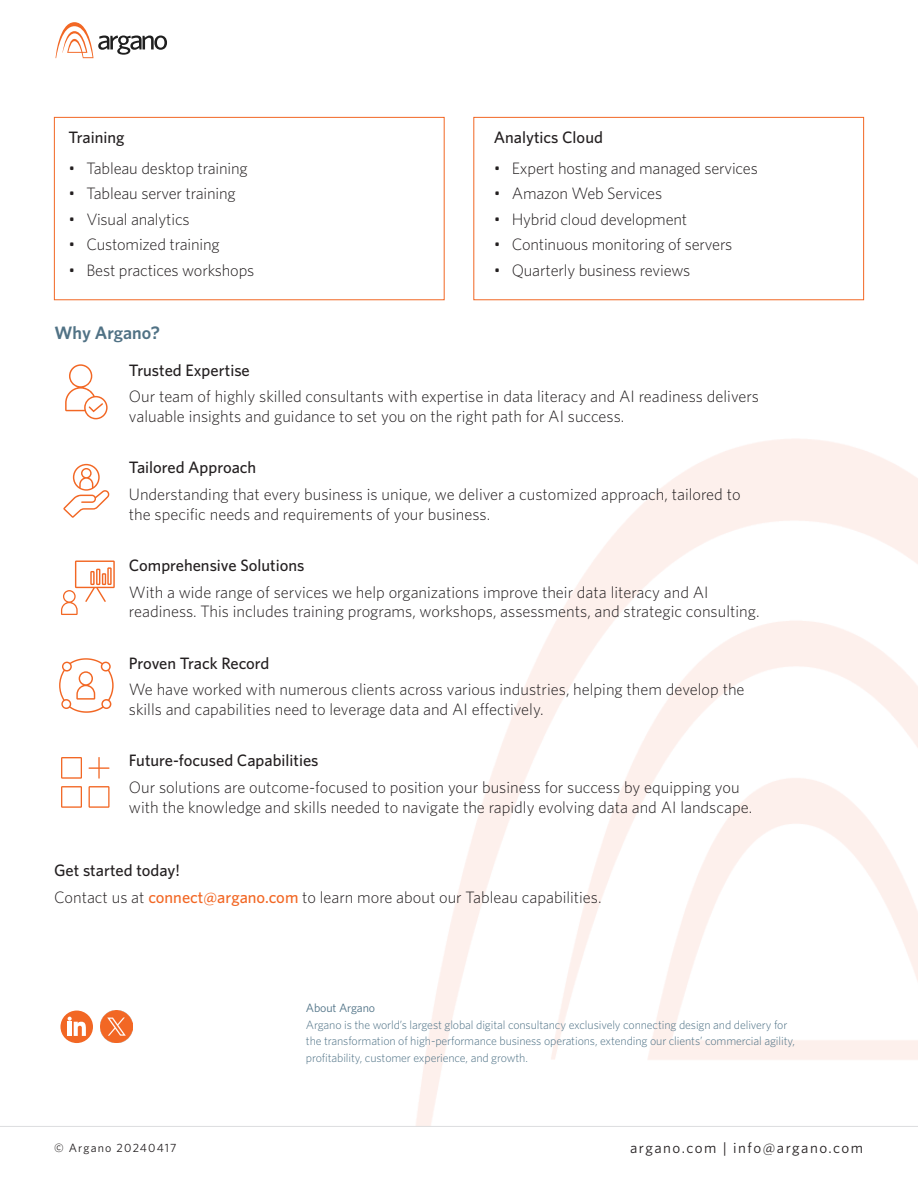
<style>
.page{position:relative;width:918px;height:1188px;background:#fff}
.page>*{position:absolute;margin:0;border:0;box-sizing:border-box;transform-origin:0 0}
.Section_Header{font:600 18px "Whitney";color:#507285}
.Body_Copy_Regular_9_13pt__6_5pt{font:300 16.5px/19.8px "Whitney";color:#231f20}
.Body_Copy_Regular_9_13pt__6_5pt-2{font:500 16.5px "Whitney";color:#231f20}
.t1{font:15px "Whitney";letter-spacing:.1em;color:#231f20}
.t2{font:300 12px/16.5px "Whitney";letter-spacing:-.01em;color:#4f7286}
.t3{font:12px "Whitney";letter-spacing:.1em;color:#231f20}
.t4{font:12px "Whitney";letter-spacing:-.01em;color:#4f7286}
.s1{font-weight:500;color:#f26724}
</style>
<div class="page">
<svg style="left:56px;top:22px;width:111px;height:36px"></svg>
<hr style="left:0;top:1126px;width:918px;height:1px;background:#dcdddf">
<div style="left:60px;top:1011px;width:33px;height:32px;background:#f26724;border-radius:50%"></div>
<svg style="left:68px;top:1017px;width:18px;height:19px"></svg>
<img style="left:100px;top:1011px;width:32px;height:32px">
<div style="left:54px;top:117px;width:391px;height:183px;border:1px solid #f26724"></div>
<div style="left:473px;top:117px;width:391px;height:183px;border:1px solid #f26724"></div>
<svg style="left:65px;top:364px;width:43px;height:55px"></svg>
<svg style="left:63px;top:464px;width:46px;height:54px"></svg>
<svg style="left:61px;top:561px;width:54px;height:54px"></svg>
<svg style="left:59px;top:658px;width:55px;height:55px"></svg>
<svg style="left:61px;top:757px;width:21px;height:22px"></svg>
<svg style="left:61px;top:786px;width:21px;height:22px"></svg>
<svg style="left:89px;top:786px;width:21px;height:22px"></svg>
<svg style="left:89px;top:757px;width:21px;height:22px"></svg>
<p class="Body_Copy_Regular_9_13pt__6_5pt-2" style="left:68px;top:127px;width:57px">Training</p>
<p class="Body_Copy_Regular_9_13pt__6_5pt-2" style="left:494px;top:127px;width:111px">Analytics Cloud</p>
<p class="Body_Copy_Regular_9_13pt__6_5pt" style="left:68px;top:158px;width:181px">• Tableau desktop training</p>
<p class="Body_Copy_Regular_9_13pt__6_5pt" style="left:68px;top:183px;width:169px">• Tableau server training</p>
<p class="Body_Copy_Regular_9_13pt__6_5pt" style="left:68px;top:209px;width:123px">• Visual analytics</p>
<p class="Body_Copy_Regular_9_13pt__6_5pt" style="left:68px;top:234px;width:153px">• Customized training</p>
<p class="Body_Copy_Regular_9_13pt__6_5pt" style="left:68px;top:260px;width:187px">• Best practices workshops</p>
<p class="Body_Copy_Regular_9_13pt__6_5pt" style="left:494px;top:158px;width:266px">• Expert hosting and managed services</p>
<p class="Body_Copy_Regular_9_13pt__6_5pt" style="left:494px;top:183px;width:170px">• Amazon Web Services</p>
<p class="Body_Copy_Regular_9_13pt__6_5pt" style="left:494px;top:209px;width:195px">• Hybrid cloud development</p>
<p class="Body_Copy_Regular_9_13pt__6_5pt" style="left:494px;top:234px;width:240px">• Continuous monitoring of servers</p>
<p class="Body_Copy_Regular_9_13pt__6_5pt" style="left:494px;top:260px;width:198px">• Quarterly business reviews</p>
<p class="Section_Header" style="left:55px;top:321px;width:107px">Why Argano?</p>
<p class="Body_Copy_Regular_9_13pt__6_5pt-2" style="left:129px;top:359px;width:122px">Trusted Expertise</p>
<p class="Body_Copy_Regular_9_13pt__6_5pt" style="left:129px;top:386px;width:632px">Our team of highly skilled consultants with expertise in data literacy and AI readiness delivers valuable insights and guidance to set you on the right path for AI success.</p>
<p class="Body_Copy_Regular_9_13pt__6_5pt-2" style="left:129px;top:457px;width:129px">Tailored Approach</p>
<p class="Body_Copy_Regular_9_13pt__6_5pt" style="left:129px;top:484px;width:613px">Understanding that every business is unique, we deliver a customized approach, tailored to the specific needs and requirements of your business.</p>
<p class="Body_Copy_Regular_9_13pt__6_5pt-2" style="left:129px;top:554px;width:177px">Comprehensive Solutions</p>
<p class="Body_Copy_Regular_9_13pt__6_5pt" style="left:129px;top:582px;width:632px">With a wide range of services we help organizations improve their data literacy and AI readiness. This includes training programs, workshops, assessments, and strategic consulting.</p>
<p class="Body_Copy_Regular_9_13pt__6_5pt-2" style="left:129px;top:652px;width:142px">Proven Track Record</p>
<p class="Body_Copy_Regular_9_13pt__6_5pt" style="left:129px;top:679px;width:617px">We have worked with numerous clients across various industries, helping them develop the skills and capabilities need to leverage data and AI effectively.</p>
<p class="Body_Copy_Regular_9_13pt__6_5pt-2" style="left:129px;top:750px;width:191px">Future-focused Capabilities</p>
<p class="Body_Copy_Regular_9_13pt__6_5pt" style="left:129px;top:777px;width:625px">Our solutions are outcome-focused to position your business for success by equipping you with the knowledge and skills needed to navigate the rapidly evolving data and AI landscape.</p>
<p class="Body_Copy_Regular_9_13pt__6_5pt-2" style="left:54px;top:859px;width:127px">Get started today!</p>
<p class="Body_Copy_Regular_9_13pt__6_5pt" style="left:54px;top:887px;width:549px">Contact us at <span class="s1">connect@argano.com</span> to learn more about our Tableau capabilities.</p>
<p class="t4" style="left:306px;top:1000px;width:71px">About Argano</p>
<p class="t2" style="left:306px;top:1016px;width:491px">Argano is the world’s largest global digital consultancy exclusively connecting design and delivery for the transformation of high-performance business operations, extending our clients’ commercial agility, profitability, customer experience, and growth.</p>
<p class="t3" style="left:54px;top:1140px;width:124px">© Argano 20240417</p>
<p class="t1" style="left:630px;top:1138px;width:235px">argano.com | info@argano.com</p>
</div>
